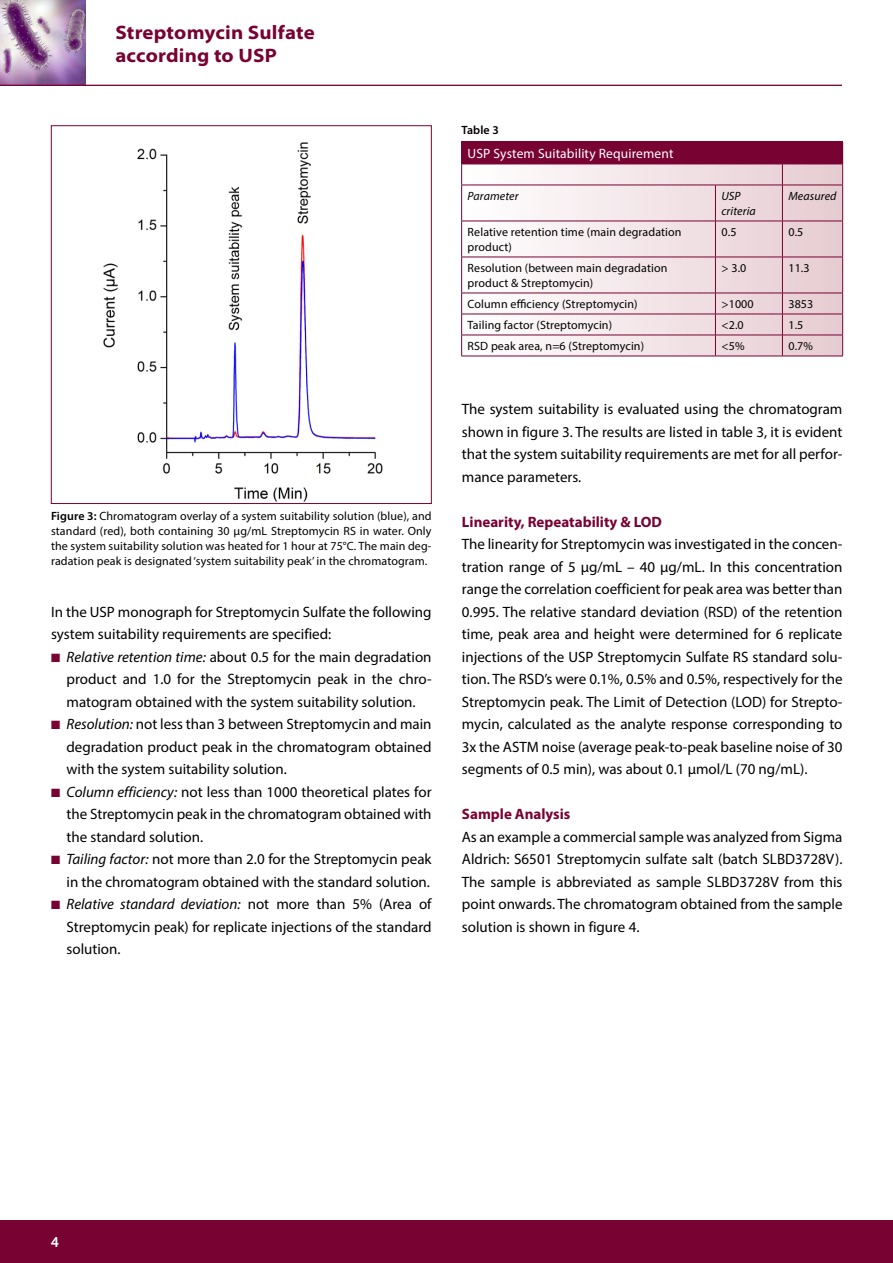
<style>
.page{position:relative;width:893px;height:1263px;background:#fff}
.page>*{position:absolute;margin:0;border:0;box-sizing:border-box;transform-origin:0 0}
.t1{font:700 semi-expanded 19.5px/22.5px "Myriad Pro";letter-spacing:.01em;color:#780232}
.t2{font:15px/22.5px "Myriad Pro";color:#000;text-align:justify}
.t3{font:700 15px "Myriad Pro";color:#780232}
.t4{font:15px "Myriad Pro";color:#fff}
.t5{font:13.5px "Myriad Pro";letter-spacing:.01em;color:#fff}
.t6{font:12px/15px "Myriad Pro";letter-spacing:.01em;color:#000}
.t7{font:italic 12px/15px "Myriad Pro";letter-spacing:.01em;color:#000}
.t8{font:600 12px "Myriad Pro";letter-spacing:.01em;color:#000}
.s1{font-weight:600}
.s2{color:#780232}
.s3{font-style:italic}
</style>
<div class="page">
<img style="left:0;top:0;width:86px;height:85px">
<hr style="left:0;top:85px;width:842px;height:1px;background:#780232">
<div style="left:0;top:1220px;width:893px;height:43px;background:#780232"></div>
<img style="left:103px;top:142px;width:280px;height:360px">
<div style="left:51px;top:125px;width:381px;height:379px;border:1px solid #780232"></div>
<div style="left:462px;top:142px;width:381px;height:22px;background:#780232"></div>
<svg style="left:462px;top:165px;width:380px;height:191px"></svg>
<svg style="left:782px;top:165px;width:1px;height:20px"></svg>
<svg style="left:842px;top:165px;width:1px;height:20px"></svg>
<hr style="left:461px;top:185px;width:254px;height:1px;background:#780232">
<hr style="left:461px;top:185px;width:1px;height:36px;background:#780232">
<hr style="left:715px;top:185px;width:67px;height:1px;background:#780232">
<hr style="left:715px;top:185px;width:1px;height:36px;background:#780232">
<hr style="left:782px;top:185px;width:61px;height:1px;background:#780232">
<hr style="left:782px;top:185px;width:1px;height:36px;background:#780232">
<hr style="left:842px;top:185px;width:1px;height:36px;background:#780232">
<hr style="left:461px;top:221px;width:254px;height:1px;background:#780232">
<hr style="left:461px;top:221px;width:1px;height:36px;background:#780232">
<hr style="left:715px;top:221px;width:67px;height:1px;background:#780232">
<hr style="left:715px;top:221px;width:1px;height:36px;background:#780232">
<hr style="left:782px;top:221px;width:61px;height:1px;background:#780232">
<hr style="left:782px;top:221px;width:1px;height:36px;background:#780232">
<hr style="left:842px;top:221px;width:1px;height:36px;background:#780232">
<hr style="left:461px;top:257px;width:254px;height:1px;background:#780232">
<hr style="left:461px;top:257px;width:1px;height:36px;background:#780232">
<hr style="left:715px;top:257px;width:67px;height:1px;background:#780232">
<hr style="left:715px;top:257px;width:1px;height:36px;background:#780232">
<hr style="left:782px;top:257px;width:61px;height:1px;background:#780232">
<hr style="left:782px;top:257px;width:1px;height:36px;background:#780232">
<hr style="left:842px;top:257px;width:1px;height:36px;background:#780232">
<hr style="left:461px;top:293px;width:254px;height:1px;background:#780232">
<svg style="left:461px;top:293px;width:1px;height:63px"></svg>
<hr style="left:715px;top:293px;width:67px;height:1px;background:#780232">
<hr style="left:782px;top:293px;width:61px;height:1px;background:#780232">
<svg style="left:715px;top:293px;width:1px;height:63px"></svg>
<svg style="left:782px;top:293px;width:1px;height:63px"></svg>
<svg style="left:842px;top:293px;width:1px;height:63px"></svg>
<hr style="left:461px;top:314px;width:254px;height:1px;background:#780232">
<hr style="left:461px;top:335px;width:254px;height:1px;background:#780232">
<hr style="left:461px;top:356px;width:254px;height:1px;background:#780232">
<hr style="left:715px;top:314px;width:67px;height:1px;background:#780232">
<hr style="left:782px;top:314px;width:61px;height:1px;background:#780232">
<hr style="left:715px;top:335px;width:67px;height:1px;background:#780232">
<hr style="left:782px;top:335px;width:61px;height:1px;background:#780232">
<hr style="left:715px;top:356px;width:67px;height:1px;background:#780232">
<hr style="left:782px;top:356px;width:61px;height:1px;background:#780232">
<svg style="left:461px;top:142px;width:1px;height:43px"></svg>
<hr style="left:461px;top:164px;width:254px;height:1px;background:#780232">
<hr style="left:715px;top:164px;width:67px;height:1px;background:#780232">
<hr style="left:782px;top:164px;width:61px;height:1px;background:#780232">
<h1 class="t1" style="left:115px;top:21px;width:201px">Streptomycin Sulfate according to USP</h1>
<p class="t6" style="left:51px;top:508px;width:382px;text-align:justify"><span class="s1">Figure 3:</span> Chromatogram overlay of a system suitability solution (blue), and standard (red), both containing 30 µg/mL Streptomycin RS in water. Only the system suitability solution was heated for 1 hour at 75°C. The main deg&shy;radation peak is designated ‘system suitability peak’ in the chromatogram.</p>
<p class="t2" style="left:51px;top:600px;width:382px">In the USP monograph for Streptomycin Sulfate the following system suitability requirements are specified:</p>
<p class="t2" style="left:67px;top:645px;width:367px;text-indent:-15px"><span class="s2">■</span> <span class="s3">Relative retention time:</span> about 0.5 for the main degradation product and 1.0 for the Streptomycin peak in the chro&shy;matogram obtained with the system suitability solution.</p>
<p class="t2" style="left:67px;top:712px;width:367px;text-indent:-15px"><span class="s2">■</span> <span class="s3">Resolution:</span> not less than 3 between Streptomycin and main degradation product peak in the chromatogram obtained with the system suitability solution.</p>
<p class="t2" style="left:67px;top:780px;width:367px;text-indent:-15px"><span class="s2">■</span> <span class="s3">Column efficiency:</span> not less than 1000 theoretical plates for the Streptomycin peak in the chromatogram obtained with the standard solution.</p>
<p class="t2" style="left:51px;top:847px;width:382px;text-align:right"><span class="s2">■</span> <span class="s3">Tailing factor:</span> not more than 2.0 for the Streptomycin peak in the chromatogram obtained with the standard solution.</p>
<p class="t2" style="left:67px;top:892px;width:367px;text-indent:-15px"><span class="s2">■</span> <span class="s3">Relative standard deviation:</span> not more than 5% (Area of Streptomycin peak) for replicate injections of the standard solution.</p>
<p class="t8" style="left:461px;top:123px;width:39px">Table 3</p>
<p class="t5" style="left:468px;top:145px;width:207px">USP System Suitability Requirement</p>
<p class="t7" style="left:468px;top:188px;width:53px">Parameter</p>
<p class="t7" style="left:721px;top:188px;width:36px">USP criteria</p>
<p class="t7" style="left:788px;top:188px;width:50px">Measured</p>
<p class="t6" style="left:468px;top:224px;width:215px">Relative retention time (main degradation product)</p>
<p class="t6" style="left:721px;top:224px;width:17px">0.5</p>
<p class="t6" style="left:788px;top:224px;width:17px">0.5</p>
<p class="t6" style="left:468px;top:260px;width:201px">Resolution (between main degradation product &amp; Streptomycin)</p>
<p class="t6" style="left:721px;top:260px;width:26px">&gt; 3.0</p>
<p class="t6" style="left:788px;top:260px;width:23px">11.3</p>
<p class="t6" style="left:468px;top:296px;width:172px">Column efficiency (Streptomycin)</p>
<p class="t6" style="left:721px;top:296px;width:34px">&gt;1000</p>
<p class="t6" style="left:788px;top:296px;width:26px">3853</p>
<p class="t6" style="left:468px;top:317px;width:146px">Tailing factor (Streptomycin)</p>
<p class="t6" style="left:721px;top:317px;width:24px">&lt;2.0</p>
<p class="t6" style="left:788px;top:317px;width:17px">1.5</p>
<p class="t6" style="left:468px;top:338px;width:178px">RSD peak area, n=6 (Streptomycin)</p>
<p class="t6" style="left:721px;top:338px;width:25px">&lt;5%</p>
<p class="t6" style="left:788px;top:338px;width:26px">0.7%</p>
<p class="t2" style="left:462px;top:397px;width:382px">The system suitability is evaluated using the chromatogram shown in figure 3. The results are listed in table 3, it is evident that the system suitability requirements are met for all perfor&shy;mance parameters.</p>
<p class="t3" style="left:462px;top:512px;width:202px">Linearity, Repeatability &amp; LOD</p>
<p class="t2" style="left:462px;top:532px;width:382px">The linearity for Streptomycin was investigated in the concen&shy;tration range of 5 µg/mL – 40 µg/mL. In this concentration range the correlation coefficient for peak area was better than 0.995. The relative standard deviation (RSD) of the retention time, peak area and height were determined for 6 replicate injections of the USP Streptomycin Sulfate RS standard solu&shy;tion. The RSD’s were 0.1%, 0.5% and 0.5%, respectively for the Streptomycin peak. The Limit of Detection (LOD) for Strepto&shy;mycin, calculated as the analyte response corresponding to 3x the ASTM noise (average peak-to-peak baseline noise of 30 segments of 0.5 min), was about 0.1 µmol/L (70 ng/mL).</p>
<p class="t3" style="left:462px;top:804px;width:110px">Sample Analysis</p>
<p class="t2" style="left:462px;top:825px;width:382px">As an example a commercial sample was analyzed from Sigma Aldrich: S6501 Streptomycin sulfate salt (batch SLBD3728V).<br>The sample is abbreviated as sample SLBD3728V from this point onwards. The chromatogram obtained from the sample solution is shown in figure 4.</p>
<p class="t4" style="left:51px;top:1232px;width:9px">4</p>
</div>
